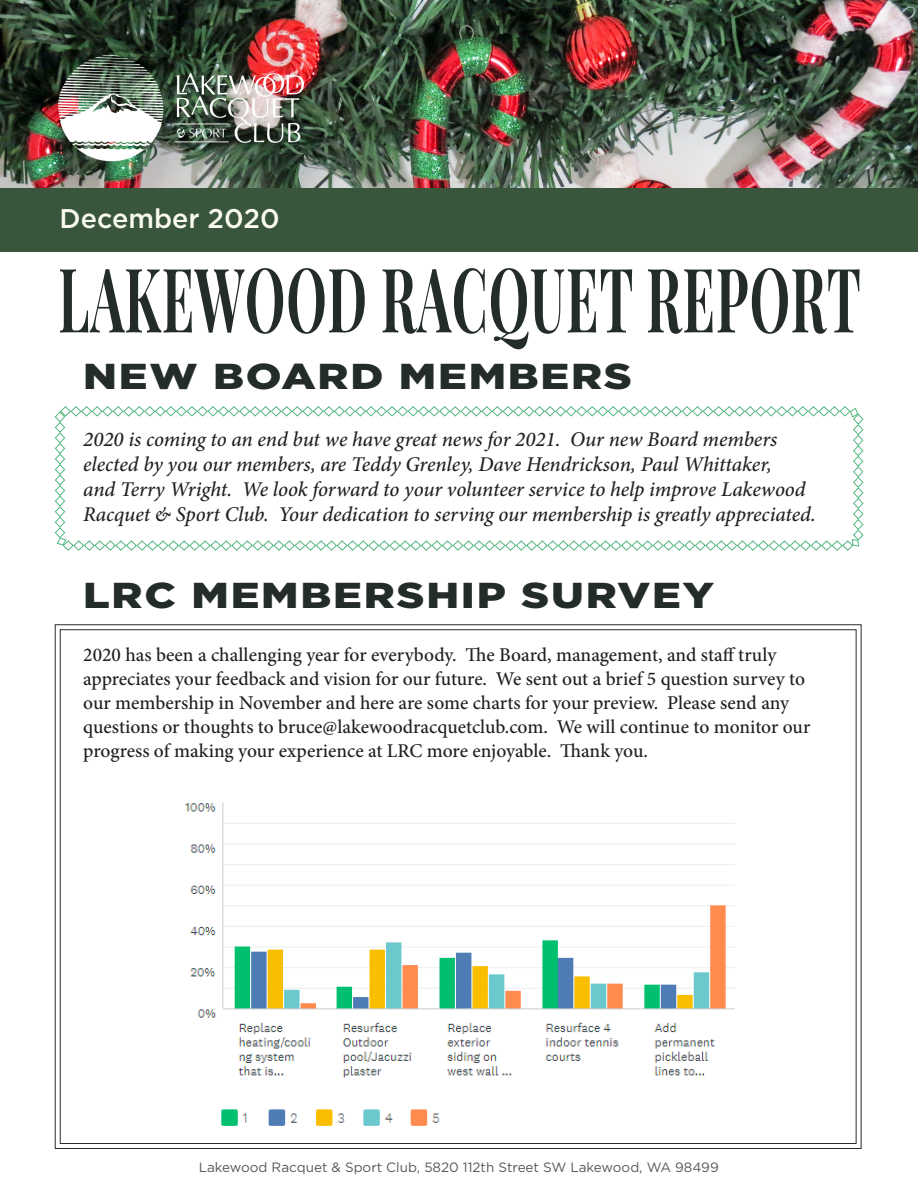
<style>
.page{position:relative;width:918px;height:1188px;background:#fff}
.page>*{position:absolute;margin:0;border:0;box-sizing:border-box;transform-origin:0 0}
.t1{font:700 89.25px "Playfair Display";letter-spacing:.02em;color:#232b2b;scale:.57 1}
.t2{font:900 36px "Gotham";letter-spacing:.04em;color:#232b2b;scale:1.2 1}
.t3{font:500 27px "Gotham";color:#f9fbee}
.t4{font:italic 500 21px/25.2px "Minion Pro";letter-spacing:-.005em;color:#231f20}
.t5{font:500 19.5px/24px "Minion Pro";color:#231f20}
.t6{font:13.5px "Gotham";color:#595858}
</style>
<div class="page">
<img style="left:0;top:0;width:918px;height:188px">
<img style="left:54px;top:50px;width:256px;height:114px">
<svg style="left:54px;top:624px;width:808px;height:525px"></svg>
<div style="left:0;top:188px;width:918px;height:63px;background:#39553c"></div>
<svg style="left:54px;top:406px;width:810px;height:145px"></svg>
<img style="left:176px;top:796px;width:559px;height:333px">
<p class="t3" style="left:60px;top:200px;width:221px">December 2020</p>
<p class="t1" style="left:58px;top:229px;width:1410px">LAKEWOOD RACQUET REPORT</p>
<p class="t2" style="left:83px;top:352px;width:459px">NEW BOARD MEMBERS</p>
<p class="t4" style="left:83px;top:426px;width:734px">2020 is coming to an end but we have great news for 2021. Our new Board members elected by you our members, are Teddy Grenley, Dave Hendrickson, Paul Whittaker,<br>and Terry Wright. We look forward to your volunteer service to help improve Lakewood Racquet &amp; Sport Club. Your dedication to serving our membership is greatly appreciated.</p>
<p class="t2" style="left:83px;top:571px;width:527px">LRC MEMBERSHIP SURVEY</p>
<p class="t5" style="left:83px;top:643px;width:729px">2020 has been a challenging year for everybody. The Board, management, and staff truly appreciates your feedback and vision for our future. We sent out a brief 5 question survey to our membership in November and here are some charts for your preview. Please send any questions or thoughts to bruce@lakewoodracquetclub.com. We will continue to monitor our progress of making your experience at LRC more enjoyable. Thank you.</p>
<p class="t6" style="left:199px;top:1158px;width:522px">Lakewood Racquet &amp; Sport Club, 5820 112th Street SW Lakewood, WA 98499</p>
</div>
